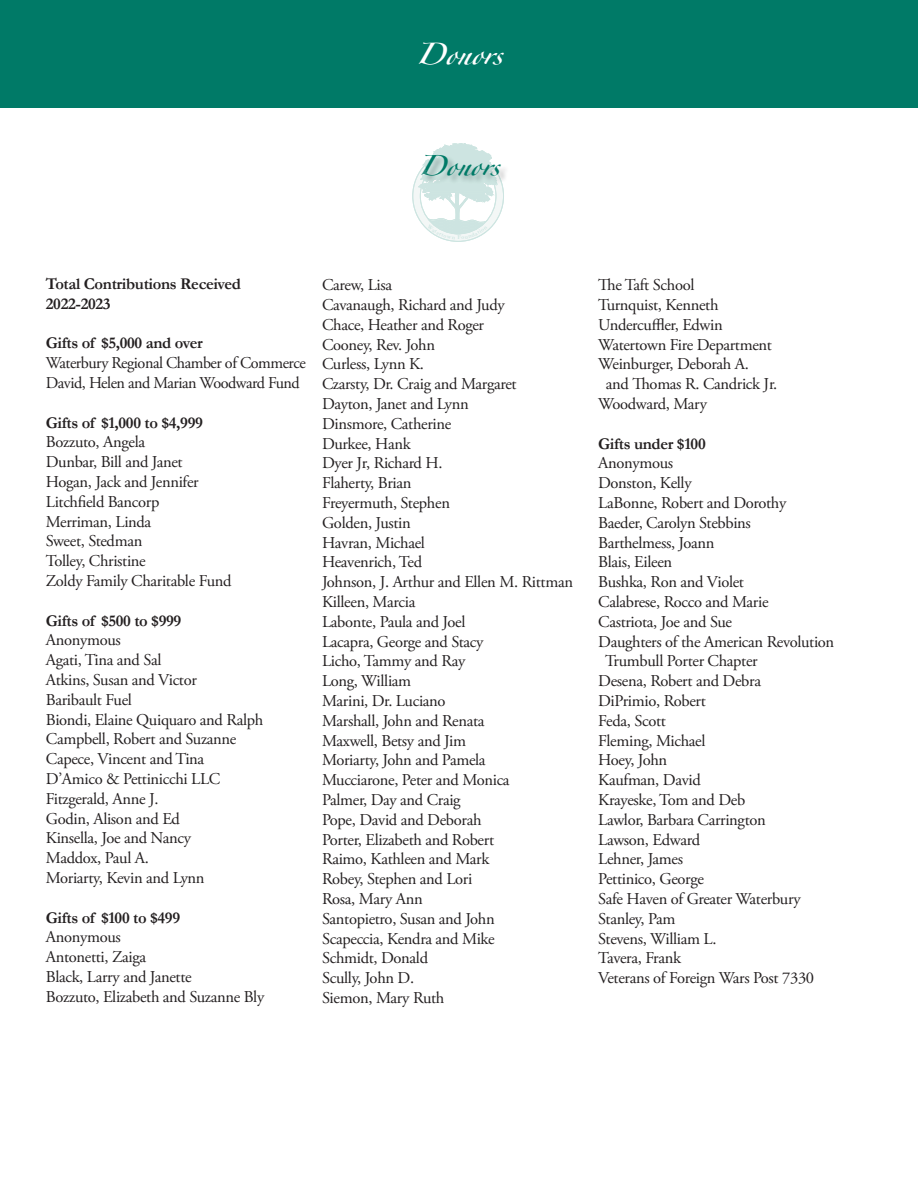
<style>
.page{position:relative;width:918px;height:1188px;background:#fff}
.page>*{position:absolute;margin:0;border:0;box-sizing:border-box;transform-origin:0 0}
.t1{font:48px "Zapfino Forte LT Pro";color:#fff}
.t2{font:45px "Zapfino Forte LT Pro";color:#007a67}
.t3{font:16.5px/19.8px "Adobe Garamond Pro";letter-spacing:-.02em;color:#231f20}
.t4{font:700 16.5px/19.8px "Garamond";letter-spacing:-.02em;color:#231f20}
</style>
<div class="page">
<div style="left:0;top:0;width:918px;height:108px;background:#007a67"></div>
<div style="left:422px;top:155px;width:88px;height:30px;background:#231f20;opacity:.3"></div>
<svg style="left:412px;top:143px;width:92px;height:98px"></svg>
<h1 class="t1" style="left:416px;top:20px;width:88px">Donors</h1>
<h2 class="t2" style="left:418px;top:134px;width:83px">Donors</h2>
<p class="t4" style="left:46px;top:274px;width:197px">Total Contributions Received<br>2022-2023</p>
<p class="t4" style="left:46px;top:333px;width:158px">Gifts of $5,000 and over</p>
<p class="t3" style="left:46px;top:354px;width:261px">Waterbury Regional Chamber of Commerce<br>David, Helen and Marian Woodward Fund</p>
<p class="t4" style="left:46px;top:412px;width:158px">Gifts of $1,000 to $4,999</p>
<p class="t3" style="left:46px;top:433px;width:187px">Bozzuto, Angela<br>Dunbar, Bill and Janet<br>Hogan, Jack and Jennifer<br>Litchfield Bancorp<br>Merriman, Linda<br>Sweet, Stedman<br>Tolley, Christine<br>Zoldy Family Charitable Fund</p>
<p class="t4" style="left:46px;top:610px;width:137px">Gifts of $500 to $999</p>
<p class="t3" style="left:46px;top:631px;width:219px">Anonymous<br>Agati, Tina and Sal<br>Atkins, Susan and Victor<br>Baribault Fuel<br>Biondi, Elaine Quiquaro and Ralph<br>Campbell, Robert and Suzanne<br>Capece, Vincent and Tina<br>D’Amico &amp; Pettinicchi LLC<br>Fitzgerald, Anne J.<br>Godin, Alison and Ed<br>Kinsella, Joe and Nancy<br>Maddox, Paul A.<br>Moriarty, Kevin and Lynn</p>
<p class="t4" style="left:46px;top:907px;width:136px">Gifts of $100 to $499</p>
<p class="t3" style="left:46px;top:928px;width:220px">Anonymous<br>Antonetti, Zaiga<br>Black, Larry and Janette<br>Bozzuto, Elizabeth and Suzanne Bly</p>
<p class="t3" style="left:322px;top:276px;width:252px">Carew, Lisa<br>Cavanaugh, Richard and Judy<br>Chace, Heather and Roger<br>Cooney, Rev. John<br>Curless, Lynn K.<br>Czarsty, Dr. Craig and Margaret<br>Dayton, Janet and Lynn<br>Dinsmore, Catherine<br>Durkee, Hank<br>Dyer Jr, Richard H.<br>Flaherty, Brian<br>Freyermuth, Stephen<br>Golden, Justin<br>Havran, Michael<br>Heavenrich, Ted<br>Johnson, J. Arthur and Ellen M. Rittman<br>Killeen, Marcia<br>Labonte, Paula and Joel<br>Lacapra, George and Stacy<br>Licho, Tammy and Ray<br>Long, William<br>Marini, Dr. Luciano<br>Marshall, John and Renata<br>Maxwell, Betsy and Jim<br>Moriarty, John and Pamela<br>Mucciarone, Peter and Monica<br>Palmer, Day and Craig<br>Pope, David and Deborah<br>Porter, Elizabeth and Robert<br>Raimo, Kathleen and Mark<br>Robey, Stephen and Lori<br>Rosa, Mary Ann<br>Santopietro, Susan and John<br>Scapeccia, Kendra and Mike<br>Schmidt, Donald<br>Scully, John D.<br>Siemon, Mary Ruth</p>
<p class="t3" style="left:598px;top:276px;width:98px">The Taft School</p>
<p class="t3" style="left:598px;top:295px;width:122px">Turnquist, Kenneth</p>
<p class="t3" style="left:598px;top:315px;width:126px">Undercuffler, Edwin</p>
<p class="t3" style="left:598px;top:335px;width:175px">Watertown Fire Department</p>
<p class="t3" style="left:598px;top:355px;width:152px">Weinburger, Deborah A.</p>
<p class="t3" style="left:606px;top:375px;width:173px">and Thomas R. Candrick Jr.</p>
<p class="t3" style="left:598px;top:394px;width:110px">Woodward, Mary</p>
<p class="t4" style="left:598px;top:433px;width:109px">Gifts under $100</p>
<p class="t3" style="left:598px;top:454px;width:76px">Anonymous</p>
<p class="t3" style="left:598px;top:474px;width:95px">Donston, Kelly</p>
<p class="t3" style="left:598px;top:493px;width:190px">LaBonne, Robert and Dorothy</p>
<p class="t3" style="left:598px;top:513px;width:154px">Baeder, Carolyn Stebbins</p>
<p class="t3" style="left:598px;top:533px;width:118px">Barthelmess, Joann</p>
<p class="t3" style="left:598px;top:553px;width:75px">Blais, Eileen</p>
<p class="t3" style="left:598px;top:573px;width:147px">Bushka, Ron and Violet</p>
<p class="t3" style="left:598px;top:592px;width:172px">Calabrese, Rocco and Marie</p>
<p class="t3" style="left:598px;top:612px;width:135px">Castriota, Joe and Sue</p>
<p class="t3" style="left:598px;top:632px;width:237px">Daughters of the American Revolution</p>
<p class="t3" style="left:605px;top:652px;width:154px">Trumbull Porter Chapter</p>
<p class="t3" style="left:598px;top:672px;width:164px">Desena, Robert and Debra</p>
<p class="t3" style="left:598px;top:691px;width:109px">DiPrimio, Robert</p>
<p class="t3" style="left:598px;top:711px;width:69px">Feda, Scott</p>
<p class="t3" style="left:598px;top:731px;width:109px">Fleming, Michael</p>
<p class="t3" style="left:598px;top:751px;width:71px">Hoey, John</p>
<p class="t3" style="left:598px;top:771px;width:104px">Kaufman, David</p>
<p class="t3" style="left:598px;top:790px;width:149px">Krayeske, Tom and Deb</p>
<p class="t3" style="left:598px;top:810px;width:169px">Lawlor, Barbara Carrington</p>
<p class="t3" style="left:598px;top:830px;width:103px">Lawson, Edward</p>
<p class="t3" style="left:598px;top:850px;width:86px">Lehner, James</p>
<p class="t3" style="left:598px;top:870px;width:107px">Pettinico, George</p>
<p class="t3" style="left:598px;top:889px;width:204px">Safe Haven of Greater Waterbury</p>
<p class="t3" style="left:598px;top:909px;width:79px">Stanley, Pam</p>
<p class="t3" style="left:598px;top:929px;width:120px">Stevens, William L.</p>
<p class="t3" style="left:598px;top:949px;width:84px">Tavera, Frank</p>
<p class="t3" style="left:598px;top:969px;width:217px">Veterans of Foreign Wars Post 7330</p>
</div>
